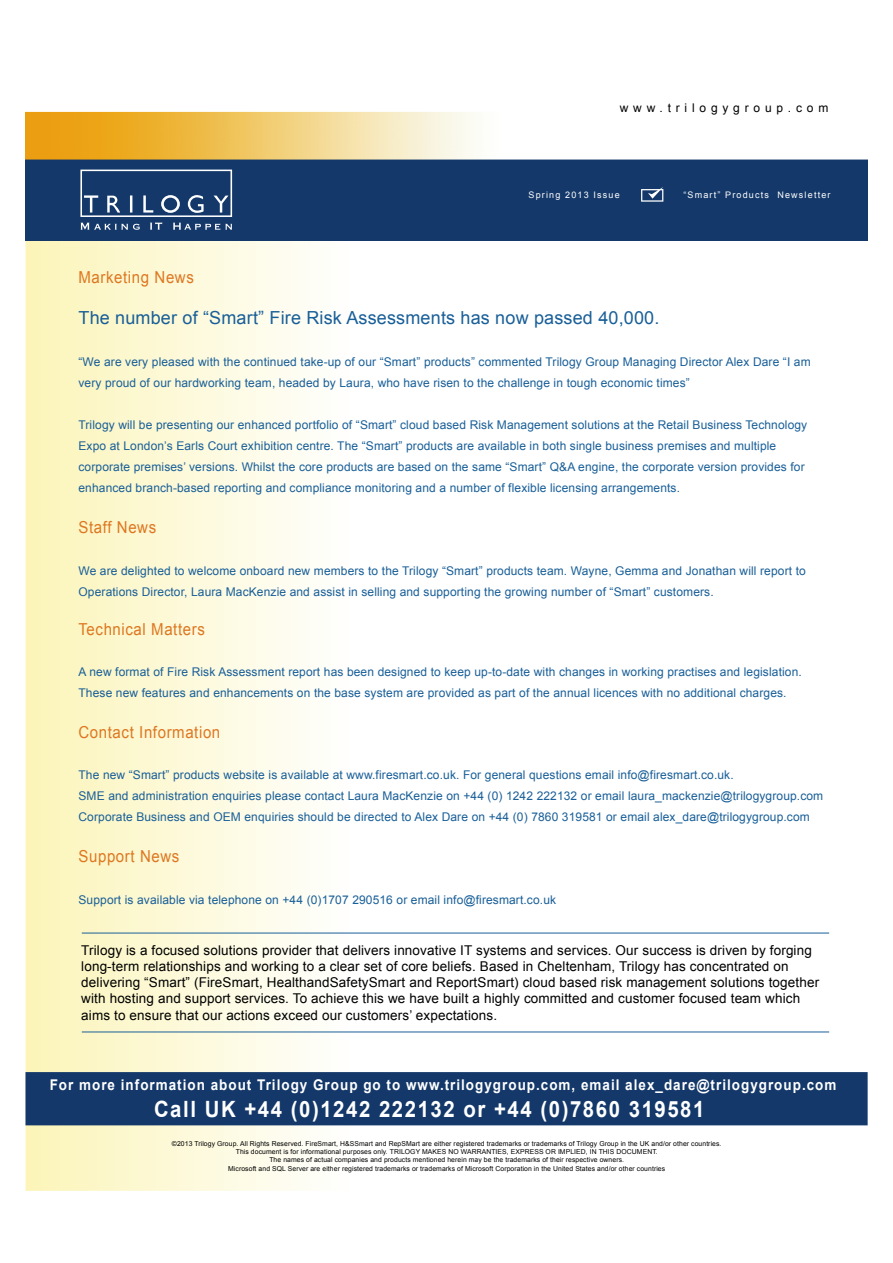
<style>
.page{position:relative;width:893px;height:1263px;background:#fff}
.page>*{position:absolute;margin:0;border:0;box-sizing:border-box;transform-origin:0 0}
.t1{font:700 22.35px "Arial";letter-spacing:.075em;color:#fff;scale:.91 1}
.t2{font:18px "Arial";letter-spacing:.01em;color:#195f98}
.t3{font:16.5px "Arial";letter-spacing:.04em;color:#de7721;scale:.91 1}
.t4{font:700 14.85px "Arial";letter-spacing:.075em;color:#fff;scale:.91 1}
.t5{font:13.5px/16.2px "Arial";letter-spacing:.01em;color:#000}
.t6{font:12px/21px "Arial";letter-spacing:.01em;color:#195f98}
.t7{font:12px "Arial";letter-spacing:.4em;color:#000}
.t8{font:9px "Arial";letter-spacing:.13em;color:#fff}
.t9{font:6.75px/8.1px "Arial";letter-spacing:.01em;color:#000;text-align:center}
</style>
<div class="page">
<div style="left:26px;top:240px;width:325px;height:951px;background:linear-gradient(to right,#fcf4b8,#fffefe)"></div>
<div style="left:26px;top:1072px;width:842px;height:53px;background:#133869"></div>
<img style="left:25px;top:111px;width:842px;height:129px">
<svg style="left:81px;top:932px;width:749px;height:2px"></svg>
<svg style="left:81px;top:1031px;width:749px;height:2px"></svg>
<svg style="left:80px;top:170px;width:152px;height:60px;background:#35547e"></svg>
<svg style="left:641px;top:187px;width:22px;height:15px"></svg>
<p class="t7" style="left:620px;top:100px;width:210px">www.trilogygroup.com</p>
<p class="t8" style="left:528px;top:189px;width:93px">Spring 2013 Issue</p>
<p class="t8" style="left:683px;top:189px;width:149px">“Smart” Products Newsletter</p>
<h3 class="t3" style="left:79px;top:266px;width:128px">Marketing News</h3>
<h2 class="t2" style="left:79px;top:306px;width:582px">The number of “Smart” Fire Risk Assessments has now passed 40,000.</h2>
<p class="t6" style="left:79px;top:351px;width:734px">“We are very pleased with the continued take-up of our “Smart” products” commented Trilogy Group Managing Director Alex Dare “I am very proud of our hardworking team, headed by Laura, who have risen to the challenge in tough economic times”</p>
<p class="t6" style="left:79px;top:414px;width:730px">Trilogy will be presenting our enhanced portfolio of “Smart” cloud based Risk Management solutions at the Retail Business Technology Expo at London’s Earls Court exhibition centre. The “Smart” products are available in both single business premises and multiple corporate premises’ versions. Whilst the core products are based on the same “Smart” Q&amp;A engine, the corporate version provides for enhanced branch-based reporting and compliance monitoring and a number of flexible licensing arrangements.</p>
<h3 class="t3" style="left:79px;top:516px;width:87px">Staff News</h3>
<p class="t6" style="left:79px;top:560px;width:729px">We are delighted to welcome onboard new members to the Trilogy “Smart” products team. Wayne, Gemma and Jonathan will report to<br>Operations Director, Laura MacKenzie and assist in selling and supporting the growing number of “Smart” customers.</p>
<h3 class="t3" style="left:79px;top:619px;width:140px">Technical Matters</h3>
<p class="t6" style="left:79px;top:661px;width:725px">A new format of Fire Risk Assessment report has been designed to keep up-to-date with changes in working practises and legislation.<br>These new features and enhancements on the base system are provided as part of the annual licences with no additional charges.</p>
<h3 class="t3" style="left:79px;top:721px;width:157px">Contact Information</h3>
<p class="t6" style="left:79px;top:764px;width:746px">The new “Smart” products website is available at www.firesmart.co.uk. For general questions email info@firesmart.co.uk.<br>SME and administration enquiries please contact Laura MacKenzie on +44 (0) 1242 222132 or email laura_mackenzie@trilogygroup.com<br>Corporate Business and OEM enquiries should be directed to Alex Dare on +44 (0) 7860 319581 or email alex_dare@trilogygroup.com</p>
<h3 class="t3" style="left:79px;top:845px;width:112px">Support News</h3>
<p class="t6" style="left:79px;top:889px;width:479px">Support is available via telephone on +44 (0)1707 290516 or email info@firesmart.co.uk</p>
<p class="t5" style="left:81px;top:942px;width:739px">Trilogy is a focused solutions provider that delivers innovative IT systems and services. Our success is driven by forging long-term relationships and working to a clear set of core beliefs. Based in Cheltenham, Trilogy has concentrated on delivering “Smart” (FireSmart, HealthandSafetySmart and ReportSmart) cloud based risk management solutions together with hosting and support services. To achieve this we have built a highly committed and customer focused team which aims to ensure that our actions exceed our customers’ expectations.</p>
<p class="t4" style="left:50px;top:1075px;width:866px">For more information about Trilogy Group go to www.trilogygroup.com, email alex_dare@trilogygroup.com</p>
<h1 class="t1" style="left:154px;top:1094px;width:606px">Call UK +44 (0)1242 222132 or +44 (0)7860 319581</h1>
<p class="t9" style="left:172px;top:1140px;width:551px">©2013 Trilogy Group. All Rights Reserved. FireSmart, H&amp;SSmart and RepSMart are either registered trademarks or trademarks of Trilogy Group in the UK and/or other countries.<br>This document is for informational purposes only. TRILOGY MAKES NO WARRANTIES, EXPRESS OR IMPLIED, IN THIS DOCUMENT.<br>The names of actual companies and products mentioned herein may be the trademarks of their respective owners.<br>Microsoft and SQL Server are either registered trademarks or trademarks of Microsoft Corporation in the United States and/or other countries</p>
</div>
